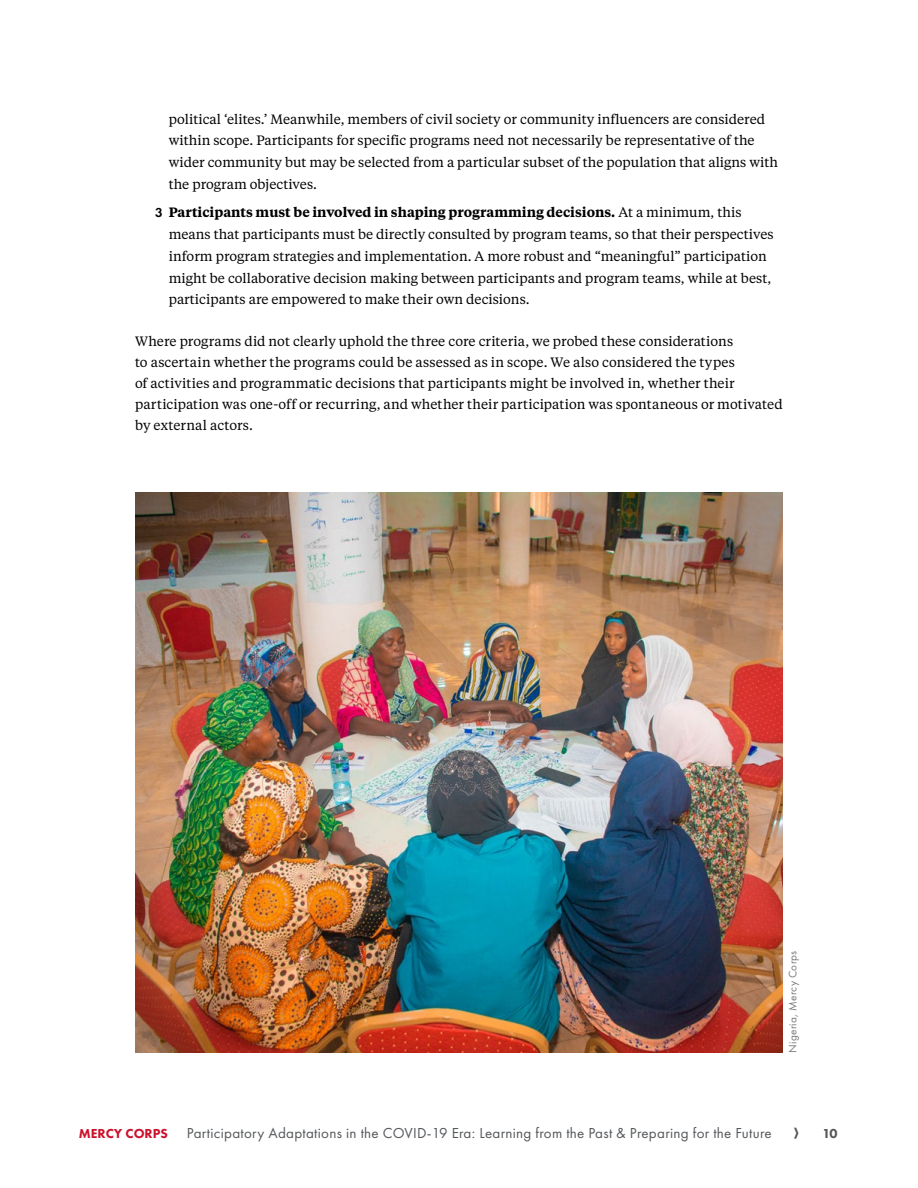
<style>
.page{position:relative;width:918px;height:1188px;background:#fff}
.page>*{position:absolute;margin:0;border:0;box-sizing:border-box;transform-origin:0 0}
.t1{font:15px "Futura PT";letter-spacing:.02em;color:#54575a}
.body{font:13.5px/21.8px "Tiempos Text";color:#000}
.t2{font:800 13.5px "Futura PT";color:#cd122d}
.t3{font:800 13.5px "Futura PT";color:#54575a}
.photo_credit{font:11.25px "Futura PT";letter-spacing:.03em;color:#77787b}
.s1{font-family:"Futura PT";font-weight:600}
.s2{font-weight:600}
</style>
<div class="page">
<img style="left:135px;top:492px;width:648px;height:561px">
<p class="body" style="left:169px;top:107px;width:611px">political ‘elites.’ Meanwhile, members of civil society or community influencers are considered within scope. Participants for specific programs need not necessarily be representative of the wider community but may be selected from a particular subset of the population that aligns with the program objectives.</p>
<p class="body" style="left:169px;top:201px;width:606px;text-indent:-14px"><span class="s1">3</span> <span class="s2">Participants must be involved in shaping programming decisions.</span> At a minimum, this means that participants must be directly consulted by program teams, so that their perspectives inform program strategies and implementation. A more robust and “meaningful” participation might be collaborative decision making between participants and program teams, while at best, participants are empowered to make their own decisions.</p>
<p class="body" style="left:135px;top:330px;width:649px;line-height:21px">Where programs did not clearly uphold the three core criteria, we probed these considerations<br>to ascertain whether the programs could be assessed as in scope. We also considered the types<br>of activities and programmatic decisions that participants might be involved in, whether their participation was one-off or recurring, and whether their participation was spontaneous or motivated by external actors.</p>
<p class="photo_credit" style="left:786px;top:1053px;width:104px;rotate:-90deg">Nigeria, Mercy Corps</p>
<p class="t2" style="left:79px;top:1125px;width:91px">MERCY CORPS</p>
<p class="t1" style="left:187px;top:1124px;width:586px">Participatory Adaptations in the COVID-19 Era: Learning from the Past &amp; Preparing for the Future</p>
<p class="t3" style="left:822px;top:1125px;width:17px">10</p>
</div>
